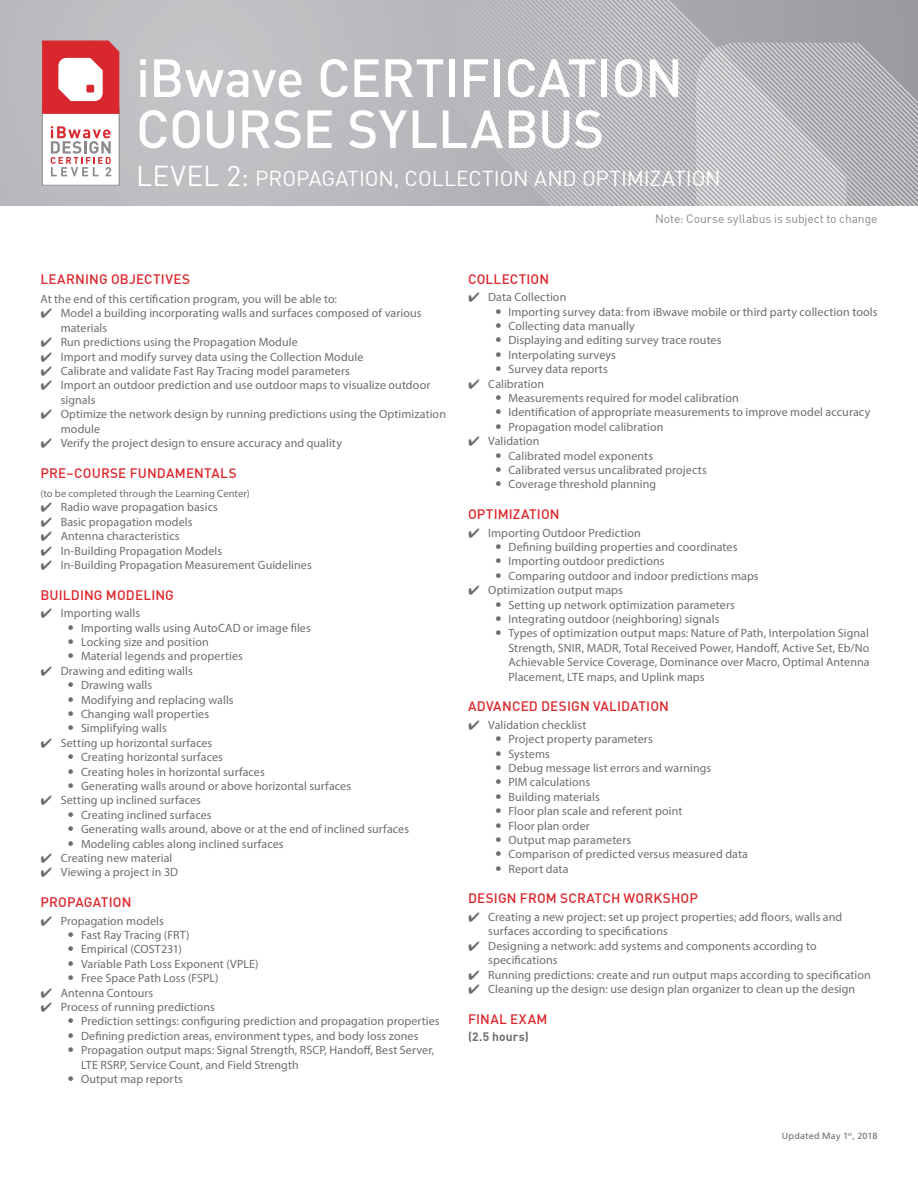
<style>
.page{position:relative;width:918px;height:1188px;background:#fff}
.page>*{position:absolute;margin:0;border:0;box-sizing:border-box;transform-origin:0 0}
.t1{font:52.8px/51.2px "DIN Medium";letter-spacing:-.01em;color:#fff}
.t2{font:21.15px "DIN Regular";letter-spacing:-.005em;color:#fff}
.sub_head_red{font:13.5px "DIN Medium";letter-spacing:.01em;color:#dc272d}
.sub_head_red-2{font:13.5px "DIN Medium";letter-spacing:.03em;color:#dc272d}
.text{font:12px/14.4px "Myriad Pro";letter-spacing:.01em;color:#6c6d70}
.t3{font:12px "DIN Regular";letter-spacing:-.005em;color:#8a8a8e}
.sub_head_gray{font:12px "DIN Bold";letter-spacing:.02em;color:#6c6d70}
.text-2{font:10.5px "Myriad Pro";letter-spacing:.01em;color:#6c6d70}
.t4{font:9px "Frutiger LT Std";letter-spacing:.02em;color:#6c6d70}
.s1{font-size:28.2px}
</style>
<div class="page">
<div style="left:0;top:0;width:918px;height:205px;background:#bdbec1"></div>
<svg style="left:452px;top:0;width:395px;height:205px"></svg>
<svg style="left:696px;top:43px;width:222px;height:162px"></svg>
<div style="left:42px;top:112px;width:77px;height:73px;background:#fff"></div>
<div style="left:42px;top:106px;width:77px;height:80px;border:1px solid #8a8a8e"></div>
<svg style="left:51px;top:126px;width:60px;height:50px"></svg>
<svg style="left:42px;top:40px;width:77px;height:74px;background:#e2696e"></svg>
<p class="t1" style="left:136px;top:51px;width:549px">iBwave CERTIFICATION<br>COURSE SYLLABUS</p>
<p class="t2" style="left:136px;top:165px;width:586px"><span class="s1">LEVEL 2:</span> PROPAGATION, COLLECTION AND OPTIMIZATION</p>
<p class="t3" style="left:655px;top:212px;width:224px">Note: Course syllabus is subject to change</p>
<p class="sub_head_red" style="left:40px;top:270px;width:151px">LEARNING OBJECTIVES</p>
<p class="text" style="left:40px;top:292px;width:298px">At the end of this certification program, you will be able to:</p>
<p class="text" style="left:61px;top:306px;width:362px">Model a building incorporating walls and surfaces composed of various materials</p>
<p class="text" style="left:61px;top:335px;width:239px">Run predictions using the Propagation Module</p>
<p class="text" style="left:61px;top:349px;width:304px">Import and modify survey data using the Collection Module</p>
<p class="text" style="left:61px;top:364px;width:291px">Calibrate and validate Fast Ray Tracing model parameters</p>
<p class="text" style="left:61px;top:378px;width:371px">Import an outdoor prediction and use outdoor maps to visualize outdoor signals</p>
<p class="text" style="left:61px;top:407px;width:387px">Optimize the network design by running predictions using the Optimization module</p>
<p class="text" style="left:61px;top:436px;width:283px">Verify the project design to ensure accuracy and quality</p>
<p class="sub_head_red" style="left:40px;top:464px;width:198px">PRE–COURSE FUNDAMENTALS</p>
<p class="text-2" style="left:40px;top:487px;width:211px">(to be completed through the Learning Center)</p>
<p class="text" style="left:61px;top:500px;width:159px">Radio wave propagation basics</p>
<p class="text" style="left:61px;top:514px;width:133px">Basic propagation models</p>
<p class="text" style="left:61px;top:529px;width:120px">Antenna characteristics</p>
<p class="text" style="left:61px;top:543px;width:163px">In-Building Propagation Models</p>
<p class="text" style="left:61px;top:558px;width:253px">In-Building Propagation Measurement Guidelines</p>
<p class="sub_head_red" style="left:40px;top:586px;width:135px">BUILDING MODELING</p>
<p class="text" style="left:61px;top:606px;width:81px">Importing walls</p>
<p class="text" style="left:81px;top:620px;width:231px">Importing walls using AutoCAD or image files</p>
<p class="text" style="left:81px;top:635px;width:129px">Locking size and position</p>
<p class="text" style="left:81px;top:649px;width:163px">Material legends and properties</p>
<p class="text" style="left:61px;top:663px;width:134px">Drawing and editing walls</p>
<p class="text" style="left:81px;top:678px;width:73px">Drawing walls</p>
<p class="text" style="left:81px;top:692px;width:154px">Modifying and replacing walls</p>
<p class="text" style="left:81px;top:707px;width:130px">Changing wall properties</p>
<p class="text" style="left:81px;top:721px;width:87px">Simplifying walls</p>
<p class="text" style="left:61px;top:735px;width:153px">Setting up horizontal surfaces</p>
<p class="text" style="left:81px;top:750px;width:143px">Creating horizontal surfaces</p>
<p class="text" style="left:81px;top:764px;width:185px">Creating holes in horizontal surfaces</p>
<p class="text" style="left:81px;top:779px;width:272px">Generating walls around or above horizontal surfaces</p>
<p class="text" style="left:61px;top:793px;width:142px">Setting up inclined surfaces</p>
<p class="text" style="left:81px;top:807px;width:132px">Creating inclined surfaces</p>
<p class="text" style="left:81px;top:822px;width:330px">Generating walls around, above or at the end of inclined surfaces</p>
<p class="text" style="left:81px;top:836px;width:204px">Modeling cables along inclined surfaces</p>
<p class="text" style="left:61px;top:851px;width:113px">Creating new material</p>
<p class="text" style="left:61px;top:865px;width:119px">Viewing a project in 3D</p>
<p class="sub_head_red" style="left:40px;top:894px;width:93px">PROPAGATION</p>
<p class="text" style="left:61px;top:913px;width:105px">Propagation models</p>
<p class="text" style="left:81px;top:928px;width:110px">Fast Ray Tracing (FRT)</p>
<p class="text" style="left:81px;top:942px;width:102px">Empirical (COST231)</p>
<p class="text" style="left:81px;top:956px;width:179px">Variable Path Loss Exponent (VPLE)</p>
<p class="text" style="left:81px;top:971px;width:139px">Free Space Path Loss (FSPL)</p>
<p class="text" style="left:61px;top:985px;width:94px">Antenna Contours</p>
<p class="text" style="left:61px;top:1000px;width:156px">Process of running predictions</p>
<p class="text" style="left:81px;top:1014px;width:360px">Prediction settings: configuring prediction and propagation properties</p>
<p class="text" style="left:81px;top:1028px;width:339px">Defining prediction areas, environment types, and body loss zones</p>
<p class="text" style="left:81px;top:1043px;width:355px">Propagation output maps: Signal Strength, RSCP, Handoff, Best Server,<br>LTE RSRP, Service Count, and Field Strength</p>
<p class="text" style="left:81px;top:1072px;width:103px">Output map reports</p>
<p class="sub_head_red" style="left:468px;top:270px;width:83px">COLLECTION</p>
<p class="text" style="left:488px;top:290px;width:80px">Data Collection</p>
<p class="text" style="left:508px;top:304px;width:371px">Importing survey data: from iBwave mobile or third party collection tools</p>
<p class="text" style="left:508px;top:319px;width:128px">Collecting data manually</p>
<p class="text" style="left:508px;top:333px;width:214px">Displaying and editing survey trace routes</p>
<p class="text" style="left:508px;top:347px;width:109px">Interpolating surveys</p>
<p class="text" style="left:508px;top:362px;width:101px">Survey data reports</p>
<p class="text" style="left:488px;top:376px;width:57px">Calibration</p>
<p class="text" style="left:508px;top:391px;width:232px">Measurements required for model calibration</p>
<p class="text" style="left:508px;top:405px;width:363px">Identification of appropriate measurements to improve model accuracy</p>
<p class="text" style="left:508px;top:419px;width:157px">Propagation model calibration</p>
<p class="text" style="left:488px;top:434px;width:53px">Validation</p>
<p class="text" style="left:508px;top:448px;width:146px">Calibrated model exponents</p>
<p class="text" style="left:508px;top:463px;width:200px">Calibrated versus uncalibrated projects</p>
<p class="text" style="left:508px;top:477px;width:149px">Coverage threshold planning</p>
<p class="sub_head_red" style="left:468px;top:505px;width:93px">OPTIMIZATION</p>
<p class="text" style="left:488px;top:525px;width:154px">Importing Outdoor Prediction</p>
<p class="text" style="left:508px;top:540px;width:230px">Defining building properties and coordinates</p>
<p class="text" style="left:508px;top:554px;width:158px">Importing outdoor predictions</p>
<p class="text" style="left:508px;top:568px;width:252px">Comparing outdoor and indoor predictions maps</p>
<p class="text" style="left:488px;top:583px;width:136px">Optimization output maps</p>
<p class="text" style="left:508px;top:597px;width:228px">Setting up network optimization parameters</p>
<p class="text" style="left:508px;top:612px;width:212px">Integrating outdoor (neighboring) signals</p>
<p class="text" style="left:508px;top:626px;width:363px;text-align:justify">Types of optimization output maps: Nature of Path, Interpolation Signal Strength, SNIR, MADR, Total Received Power, Handoff, Active Set, Eb/No Achievable Service Coverage, Dominance over Macro, Optimal Antenna Placement, LTE maps, and Uplink maps</p>
<p class="sub_head_red" style="left:468px;top:698px;width:202px">ADVANCED DESIGN VALIDATION</p>
<p class="text" style="left:488px;top:717px;width:100px">Validation checklist</p>
<p class="text" style="left:508px;top:732px;width:146px">Project property parameters</p>
<p class="text" style="left:508px;top:746px;width:43px">Systems</p>
<p class="text" style="left:508px;top:761px;width:204px">Debug message list errors and warnings</p>
<p class="text" style="left:508px;top:775px;width:83px">PIM calculations</p>
<p class="text" style="left:508px;top:789px;width:93px">Building materials</p>
<p class="text" style="left:508px;top:804px;width:175px">Floor plan scale and referent point</p>
<p class="text" style="left:508px;top:818px;width:83px">Floor plan order</p>
<p class="text" style="left:508px;top:833px;width:124px">Output map parameters</p>
<p class="text" style="left:508px;top:847px;width:241px">Comparison of predicted versus measured data</p>
<p class="text" style="left:508px;top:861px;width:61px">Report data</p>
<p class="sub_head_red" style="left:468px;top:890px;width:231px">DESIGN FROM SCRATCH WORKSHOP</p>
<p class="text" style="left:488px;top:910px;width:356px">Creating a new project: set up project properties; add floors, walls and surfaces according to specifications</p>
<p class="text" style="left:488px;top:938px;width:330px">Designing a network: add systems and components according to specifications</p>
<p class="text" style="left:488px;top:967px;width:384px">Running predictions: create and run output maps according to specification</p>
<p class="text" style="left:488px;top:982px;width:368px">Cleaning up the design: use design plan organizer to clean up the design</p>
<p class="sub_head_red-2" style="left:468px;top:1010px;width:81px">FINAL EXAM</p>
<p class="sub_head_gray" style="left:468px;top:1029px;width:62px">(2.5 hours)</p>
<p class="t4" style="left:782px;top:1130px;width:97px">Updated May 1<sup>st</sup>, 2018</p>
</div>
